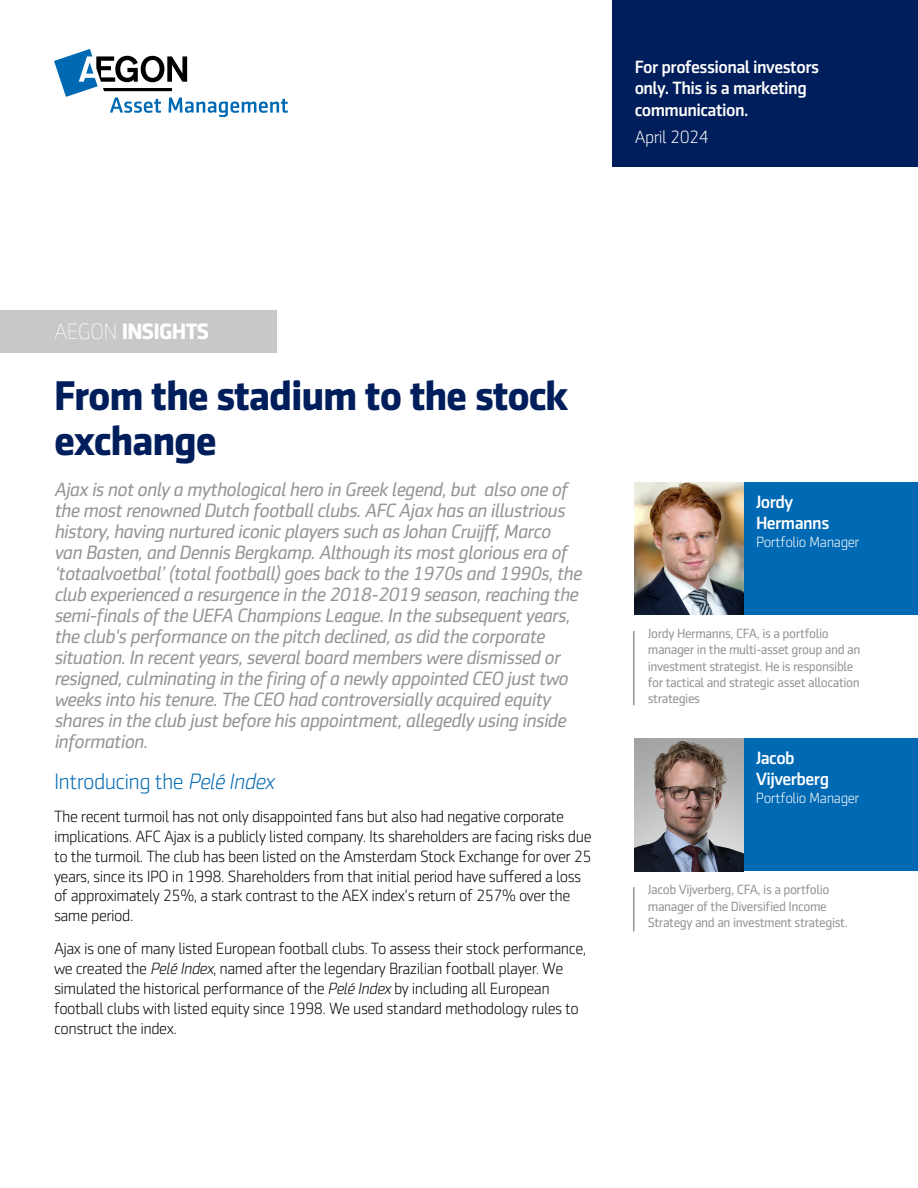
<style>
.page{position:relative;width:918px;height:1188px;background:#fff}
.page>*{position:absolute;margin:0;border:0;box-sizing:border-box;transform-origin:0 0}
.t1{font:700 42px/45px "Sentico Sans DT";letter-spacing:-.03em;color:#001e5b}
.t2{font:300 22.5px "Sentico Sans DT";letter-spacing:-.03em;color:#0069b4}
.t3{font:700 22.5px "Sentico Sans DT";letter-spacing:-.03em;color:#fff}
.t4{font:italic 19.5px/21px "Sentico Sans DT";letter-spacing:-.03em;color:#939598}
.t5{font:500 18px/21.6px "Sentico Sans DT";letter-spacing:-.03em;color:#fff}
.t6{font:300 18px "Sentico Sans DT";letter-spacing:-.03em;color:#fff}
.t7{font:300 16.5px/19.8px "Sentico Sans DT";letter-spacing:-.03em;color:#000}
.t8{font:300 15px "Sentico Sans DT";letter-spacing:-.03em;color:#fff}
.t9{font:13.5px/16.2px "Sentico Sans DT";letter-spacing:-.03em;color:#939598}
.s1{font-weight:100}
.s2{font-style:italic}
</style>
<div class="page">
<svg style="left:54px;top:49px;width:234px;height:68px"></svg>
<div style="left:613px;top:0;width:305px;height:166px;background:#001e5b"></div>
<div style="left:0;top:310px;width:276px;height:43px;background:#c7c8ca"></div>
<div style="left:634px;top:482px;width:284px;height:133px;background:#0069b4"></div>
<div style="left:634px;top:738px;width:284px;height:133px;background:#0069b4"></div>
<img style="left:634px;top:482px;width:110px;height:133px">
<img style="left:634px;top:738px;width:110px;height:133px">
<hr style="left:633px;top:631px;width:1px;height:74px;background:#939598">
<hr style="left:633px;top:887px;width:1px;height:44px;background:#939598">
<p class="t5" style="left:635px;top:56px;width:186px">For professional investors only. This is a marketing communication.</p>
<p class="t6" style="left:635px;top:127px;width:76px">April 2024</p>
<p class="t3" style="left:54px;top:319px;width:157px"><span class="s1">AEGON</span> INSIGHTS</p>
<h1 class="t1" style="left:54px;top:373px;width:516px">From the stadium to the stock exchange</h1>
<p class="t4" style="left:54px;top:479px;width:529px">Ajax is not only a mythological hero in Greek legend, but also one of the most renowned Dutch football clubs. AFC Ajax has an illustrious history, having nurtured iconic players such as Johan Cruijff, Marco van Basten, and Dennis Bergkamp. Although its most glorious era of ‘totaalvoetbal’ (total football) goes back to the 1970s and 1990s, the club experienced a resurgence in the 2018-2019 season, reaching the semi-finals of the UEFA Champions League. In the subsequent years, the club's performance on the pitch declined, as did the corporate situation. In recent years, several board members were dismissed or resigned, culminating in the firing of a newly appointed CEO just two weeks into his tenure. The CEO had controversially acquired equity shares in the club just before his appointment, allegedly using inside information.</p>
<p class="t2" style="left:54px;top:769px;width:222px">Introducing the <span class="s2">Pelé Index</span></p>
<p class="t7" style="left:54px;top:807px;width:539px">The recent turmoil has not only disappointed fans but also had negative corporate implications. AFC Ajax is a publicly listed company. Its shareholders are facing risks due to the turmoil. The club has been listed on the Amsterdam Stock Exchange for over 25 years, since its IPO in 1998. Shareholders from that initial period have suffered a loss of approximately 25%, a stark contrast to the AEX index's return of 257% over the same period.</p>
<p class="t7" style="left:54px;top:939px;width:534px">Ajax is one of many listed European football clubs. To assess their stock performance, we created the <span class="s2">Pelé Index</span>, named after the legendary Brazilian football player. We simulated the historical performance of the <span class="s2">Pelé Index</span> by including all European football clubs with listed equity since 1998. We used standard methodology rules to construct the index.</p>
<p class="t5" style="left:756px;top:491px;width:75px">Jordy<br>Hermanns</p>
<p class="t8" style="left:756px;top:534px;width:105px">Portfolio Manager</p>
<p class="t9" style="left:648px;top:626px;width:214px">Jordy Hermanns, CFA, is a portfolio manager in the multi-asset group and an investment strategist. He is responsible for tactical and strategic asset allocation strategies</p>
<p class="t5" style="left:756px;top:747px;width:75px">Jacob<br>Vijverberg</p>
<p class="t8" style="left:756px;top:790px;width:105px">Portfolio Manager</p>
<p class="t9" style="left:648px;top:882px;width:202px">Jacob Vijverberg, CFA, is a portfolio manager of the Diversified Income<br>Strategy and an investment strategist.</p>
</div>
